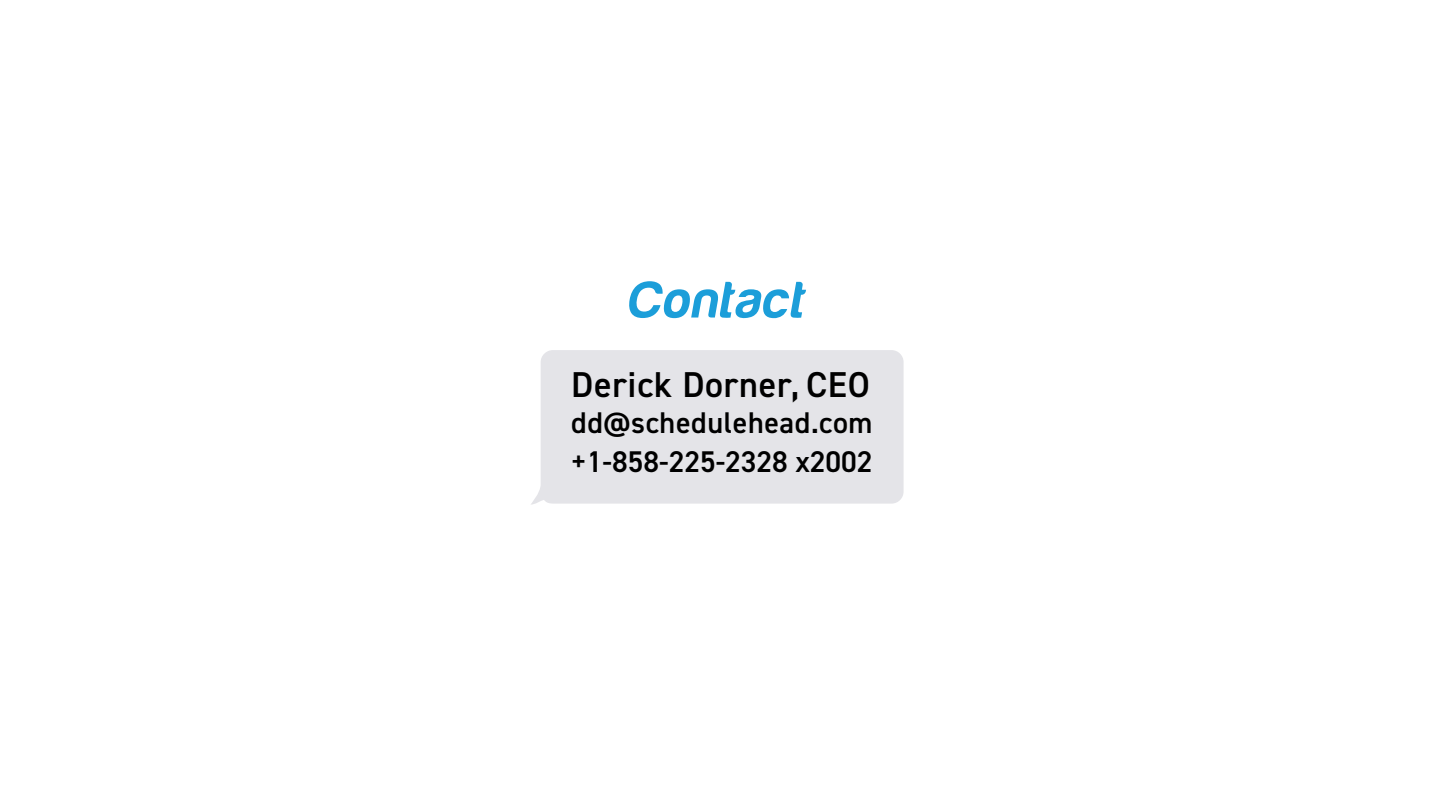
<style>
.page{position:relative;width:1440px;height:810px;background:#fff}
.page>*{position:absolute;margin:0;border:0;box-sizing:border-box;transform-origin:0 0}
.t1{font:52.5px "Harabara Mais Bd It Harabara Mais Bd It";color:#1c9ed9}
.t2{font:600 36px "DIN2014";letter-spacing:.02em;color:#000}
.t3{font:600 30px/39px "DIN2014";letter-spacing:.02em;color:#000}
</style>
<div class="page">
<div style="left:531px;top:350px;width:372px;height:155px;background:#e4e4e8"></div>
<h1 class="t1" style="left:628px;top:269px;width:179px">Contact</h1>
<p class="t2" style="left:571px;top:361px;width:300px">Derick Dorner, CEO</p>
<p class="t3" style="left:571px;top:403px;width:303px">dd@schedulehead.com +1-858-225-2328 x2002</p>
</div>
